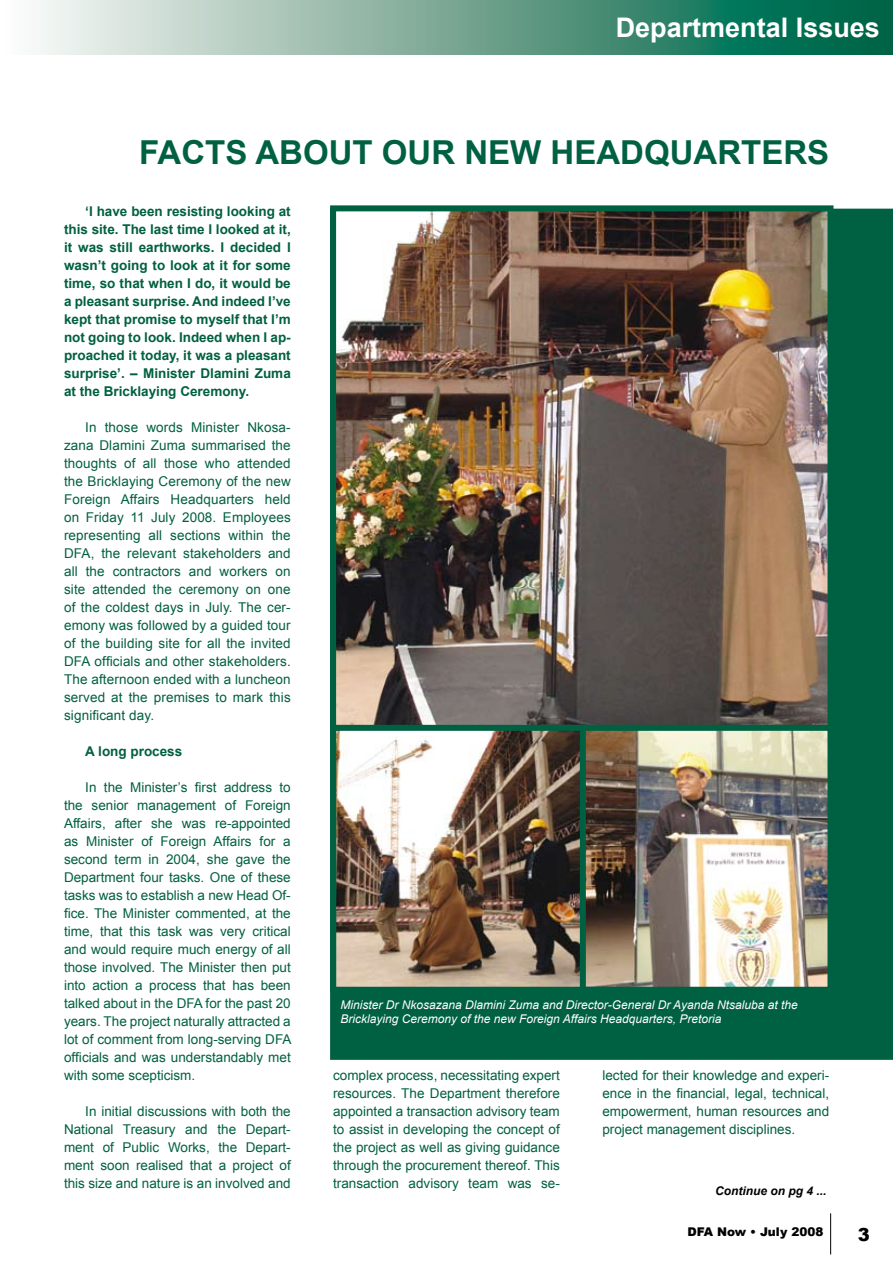
<style>
.page{position:relative;width:893px;height:1263px;background:#fff}
.page>*{position:absolute;margin:0;border:0;box-sizing:border-box;transform-origin:0 0}
.t1{font:700 33px "Arial";color:#006042}
.t2{font:700 27px "Arial";color:#fff}
.t3{font:13.5px/18px "Arial";color:#006042;text-align:justify}
.t4{font:700 13.5px/18px "Arial";color:#006042;text-align:justify}
.t5{font:italic 12px/14.4px "Arial";color:#fff}
.t6{font:italic 700 12px "Arial";color:#000}
.t7{font:900 12px "Arial";color:#000}
</style>
<div class="page">
<hr style="left:830px;top:1213px;width:1px;height:41px;background:#000">
<div style="left:330px;top:209px;width:563px;height:851px;background:#006042"></div>
<svg style="left:40px;top:0;width:853px;height:54px;background:#6fa693"></svg>
<img style="left:337px;top:212px;width:489px;height:774px">
<div style="left:330px;top:205px;width:503px;height:527px;border:6px solid #006042"></div>
<div style="left:579px;top:725px;width:254px;height:268px;border:6px solid #006042"></div>
<div style="left:330px;top:725px;width:256px;height:268px;border:6px solid #006042"></div>
<h2 class="t2" style="left:616px;top:12px;width:266px">Departmental Issues</h2>
<h1 class="t1" style="left:139px;top:134px;width:268px">FACTS ABOUT OUR</h1>
<h1 class="t1" style="left:464px;top:134px;width:341px">NEW HEADQUARTERS</h1>
<p class="t4" style="left:64px;top:202px;width:228px;text-indent:21px">‘I have been resisting looking at this site. The last time I looked at it, it was still earthworks. I decided I wasn’t going to look at it for some time, so that when I do, it would be a pleasant surprise. And indeed I’ve kept that promise to myself that I’m not going to look. Indeed when I ap&shy;proached it today, it was a pleasant surprise’. – Minister Dlamini Zuma at the Bricklaying Ceremony.</p>
<p class="t3" style="left:64px;top:418px;width:228px;text-indent:21px">In those words Minister Nkosa&shy;zana Dlamini Zuma summarised the thoughts of all those who attended the Bricklaying Ceremony of the new Foreign Affairs Headquarters held on Friday 11 July 2008. Employees representing all sections within the DFA, the relevant stakeholders and all the contractors and workers on site attended the ceremony on one of the coldest days in July. The cer&shy;emony was followed by a guided tour of the building site for all the invited DFA officials and other stakeholders.<br>The afternoon ended with a luncheon served at the premises to mark this significant day.</p>
<p class="t4" style="left:85px;top:742px;width:99px">A long process</p>
<p class="t3" style="left:64px;top:778px;width:229px;text-indent:21px">In the Minister’s first address to the senior management of Foreign Affairs, after she was re-appointed as Minister of Foreign Affairs for a second term in 2004, she gave the Department four tasks. One of these tasks was to establish a new Head Of&shy;fice. The Minister commented, at the time, that this task was very critical and would require much energy of all those involved. The Minister then put into action a process that has been talked about in the DFA for the past 20 years. The project naturally attracted a lot of comment from long-serving DFA officials and was understandably met with some scepticism.</p>
<p class="t3" style="left:64px;top:1102px;width:228px;text-indent:21px">In initial discussions with both the National Treasury and the Depart&shy;ment of Public Works, the Depart&shy;ment soon realised that a project of this size and nature is an involved and</p>
<p class="t5" style="left:340px;top:997px;width:459px">Minister Dr Nkosazana Dlamini Zuma and Director-General Dr Ayanda Ntsaluba at the<br>Bricklaying Ceremony of the new Foreign Affairs Headquarters, Pretoria</p>
<p class="t3" style="left:333px;top:1066px;width:228px">complex process, necessitating expert resources. The Department therefore appointed a transaction advisory team to assist in developing the concept of the project as well as giving guidance through the procurement thereof. This transaction advisory team was se-</p>
<p class="t3" style="left:602px;top:1066px;width:228px">lected for their knowledge and experi&shy;ence in the financial, legal, technical, empowerment, human resources and project management disciplines.</p>
<p class="t6" style="left:715px;top:1184px;width:113px">Continue on pg 4 ...</p>
<p class="t7" style="left:688px;top:1225px;width:137px">DFA Now • July 2008</p>
</div>
